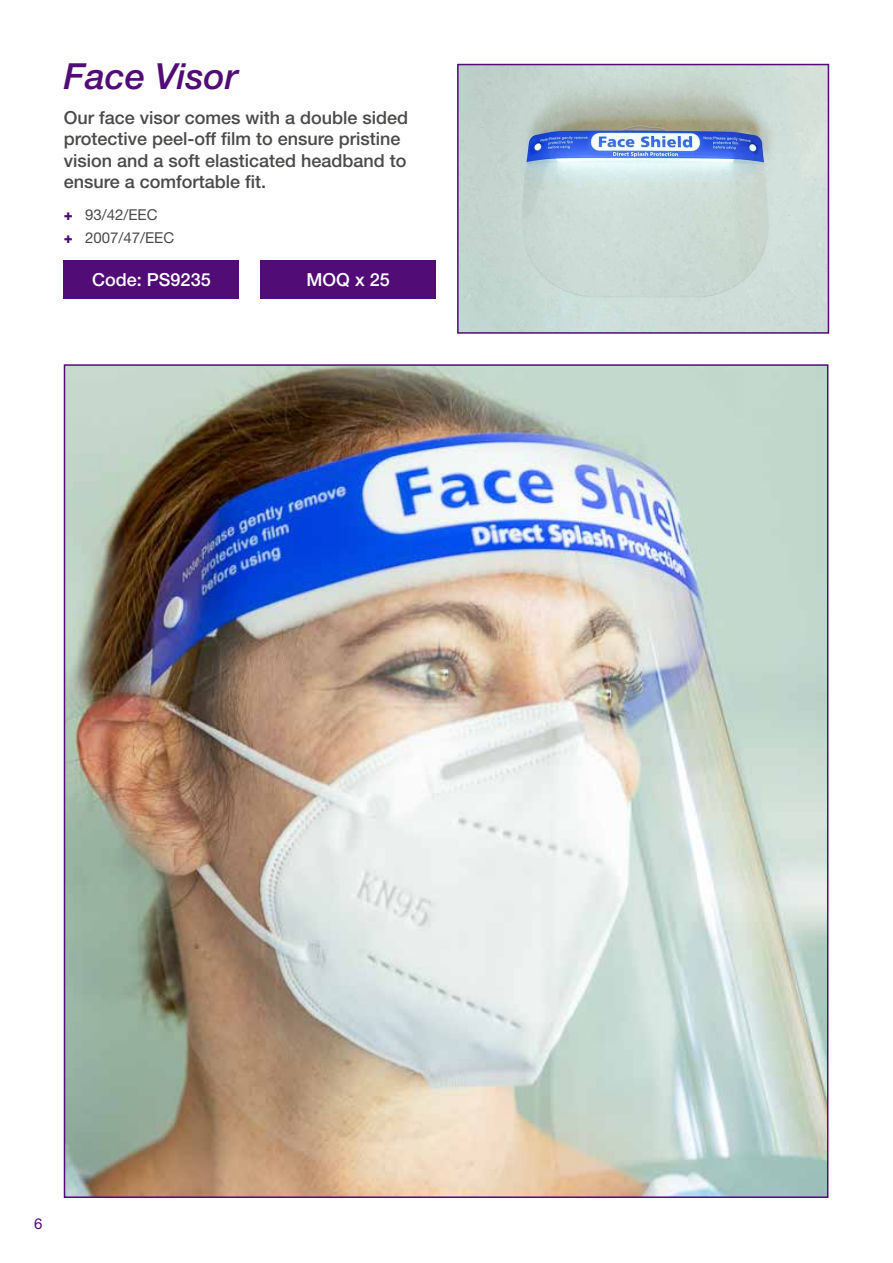
<style>
.page{position:relative;width:893px;height:1263px;background:#fff}
.page>*{position:absolute;margin:0;border:0;box-sizing:border-box;transform-origin:0 0}
.t1{font:italic 500 36px "Helvetica Neue LT Std";color:#510c76}
.t2{font:500 18px/21.6px "Helvetica Neue LT Std";color:#4a4a49}
.t3{font:500 18px "Helvetica Neue LT Std";color:#fff}
.t4{font:15px/22.2px "Helvetica Neue LT Std";color:#4a4a49}
.t5{font:15px "Helvetica Neue LT Std";color:#510c76}
.s1{font-weight:800;color:#510c76}
</style>
<div class="page">
<div style="left:260px;top:260px;width:176px;height:39px;background:#510c76"></div>
<div style="left:64px;top:260px;width:175px;height:39px;background:#510c76"></div>
<img style="left:67px;top:367px;width:758px;height:828px">
<img style="left:460px;top:67px;width:366px;height:264px">
<div style="left:457px;top:64px;width:372px;height:270px;border:2px solid #510c76"></div>
<h1 class="t1" style="left:64px;top:55px;width:176px">Face Visor</h1>
<p class="t2" style="left:64px;top:106px;width:346px">Our face visor comes with a double sided protective peel-off film to ensure pristine vision and a soft elasticated headband to ensure a comfortable fit.</p>
<p class="t4" style="left:64px;top:204px;width:112px"><span class="s1">+</span> 93/42/EEC<br><span class="s1">+</span> 2007/47/EEC</p>
<p class="t3" style="left:92px;top:269px;width:120px">Code: PS9235</p>
<p class="t3" style="left:307px;top:269px;width:85px">MOQ x 25</p>
<p class="t5" style="left:34px;top:1215px;width:10px">6</p>
</div>
